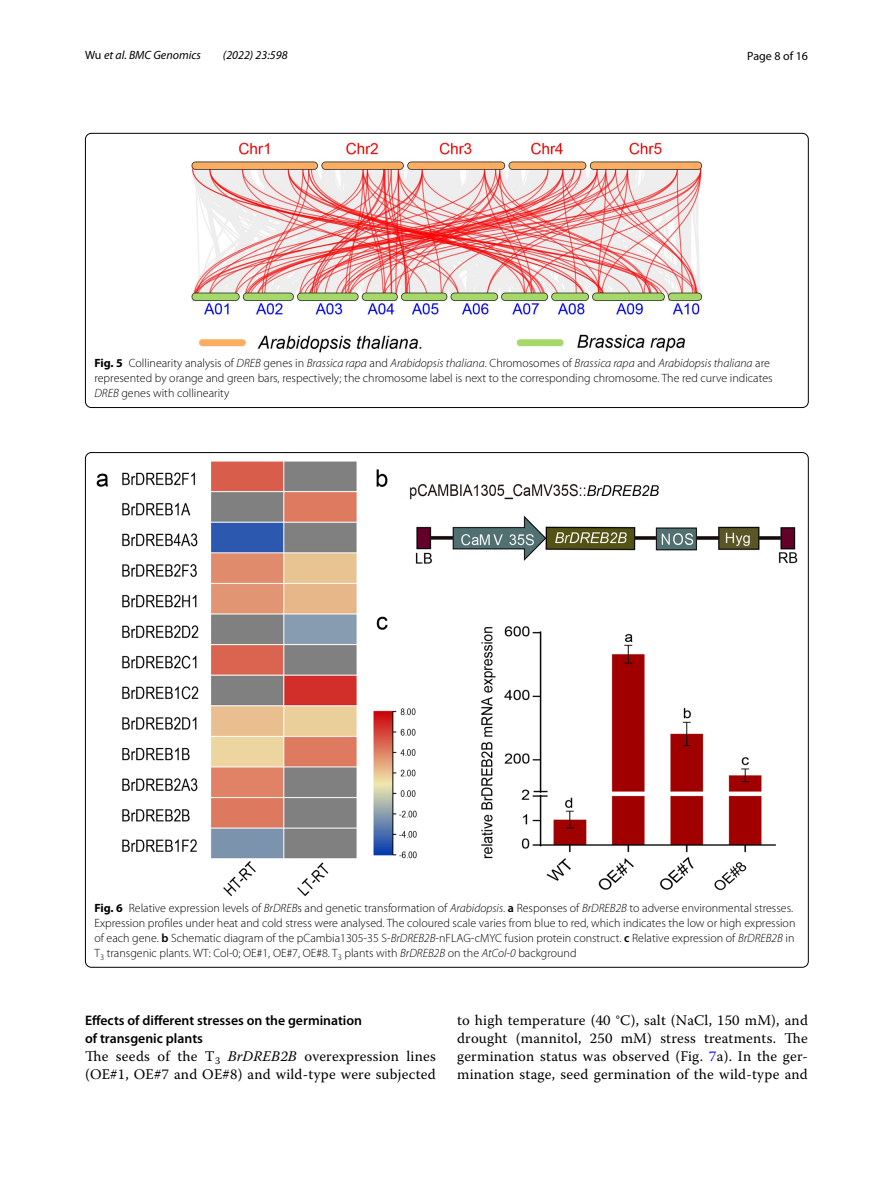
<style>
.page{position:relative;width:893px;height:1187px;background:#fff}
.page>*{position:absolute;margin:0;border:0;box-sizing:border-box;transform-origin:0 0}
.t1{font:14.7px/18px "Warnock Pro";letter-spacing:.015em;color:#000}
.t2{font:600 13.8px/18px "Myriad Pro";color:#000}
.t3{font:300 12px/15px "Myriad Pro";color:#000}
.t4{font:italic 12px "Myriad Pro";color:#000}
.t5{font:12px "Myriad Pro";color:#000}
.s1{font-style:normal}
.s2{font-weight:700}
.s3{font-style:italic}
.s4{font-weight:600}
.s5{color:#00f}
</style>
<div class="page">
<img style="left:192px;top:142px;width:510px;height:210px">
<img style="left:97px;top:461px;width:700px;height:435px">
<p class="t4" style="left:85px;top:48px;width:118px"><span class="s1">Wu</span> et al. BMC Genomics</p>
<p class="t4" style="left:223px;top:48px;width:66px">(2022) 23:598</p>
<p class="t5" style="left:747px;top:48px;width:62px">Page 8 of 16</p>
<p class="t3" style="left:94px;top:356px;width:680px"><span class="s2">Fig. 5</span> Collinearity analysis of <span class="s3">DREB</span> genes in <span class="s3">Brassica rapa</span> and <span class="s3">Arabidopsis thaliana</span>. Chromosomes of <span class="s3">Brassica rapa</span> and <span class="s3">Arabidopsis thaliana</span> are represented by orange and green bars, respectively; the chromosome label is next to the corresponding chromosome. The red curve indicates<br><span class="s3">DREB</span> genes with collinearity</p>
<p class="t3" style="left:94px;top:900px;width:702px"><span class="s2">Fig. 6</span> Relative expression levels of <span class="s3">BrDREB</span>s and genetic transformation of <span class="s3">Arabidopsis</span>. <span class="s4">a</span> Responses of <span class="s3">BrDREB2B</span> to adverse environmental stresses.<br>Expression profiles under heat and cold stress were analysed. The coloured scale varies from blue to red, which indicates the low or high expression of each gene. <span class="s4">b</span> Schematic diagram of the pCambia1305-35 S-<span class="s3">BrDREB2B</span>-nFLAG-cMYC fusion protein construct. <span class="s4">c</span> Relative expression of <span class="s3">BrDREB2B</span> in T<sub>3</sub> transgenic plants. WT: Col-0; OE#1, OE#7, OE#8. T<sub>3</sub> plants with <span class="s3">BrDREB2B</span> on the <span class="s3">AtCol-0</span> background</p>
<p class="t2" style="left:85px;top:1010px;width:279px">Effects of different stresses on the germination of transgenic plants</p>
<p class="t1" style="left:85px;top:1046px;width:352px">The seeds of the T<sub>3</sub> <span class="s3">BrDREB2B</span> overexpression lines (OE#1, OE#7 and OE#8) and wild-type were subjected</p>
<p class="t1" style="left:457px;top:1010px;width:352px;text-align:justify">to high temperature (40 °C), salt (NaCl, 150 mM), and drought (mannitol, 250 mM) stress treatments. The germination status was observed (Fig. <span class="s5">7</span>a). In the ger&shy;mination stage, seed germination of the wild-type and</p>
</div>
